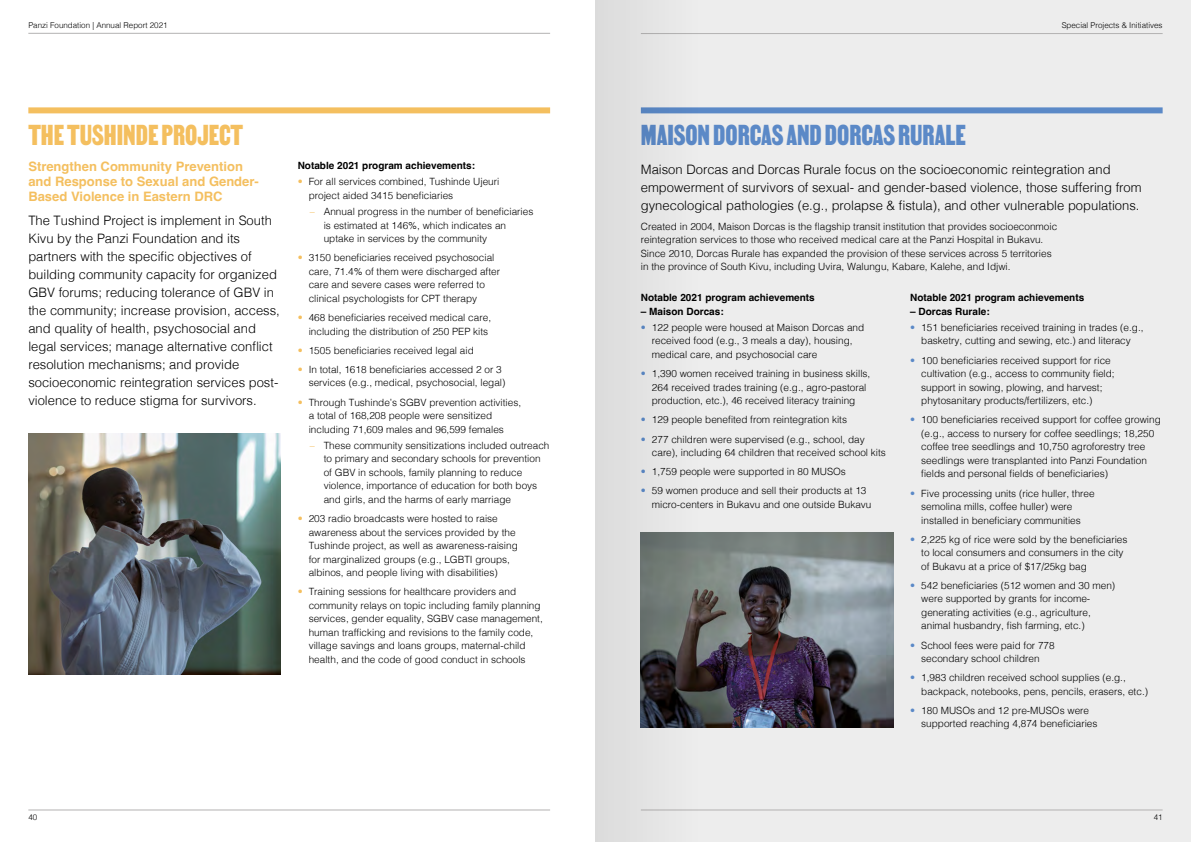
<style>
.page{position:relative;width:1191px;height:842px;background:#fff}
.page>*{position:absolute;margin:0;border:0;box-sizing:border-box;transform-origin:0 0}
.t1{font:34px "MARTIN";color:#5b89c7}
.t2{font:34px "MARTIN";color:#f4bf5f}
.t3{font:300 13px/18px "Helvetica";color:#000}
.t4{font:700 13px/15px "Helvetica";color:#f4bf5f}
.t5{font:300 10px/13.5px "Helvetica";color:#000}
.t6{font:700 10px "Helvetica";color:#000}
.t7{font:300 8px "Helvetica";color:#000}
.s1{color:#f4bf5f}
.s2{color:#5b89c7}
</style>
<div class="page">
<div style="left:595px;top:0;width:596px;height:842px;background:#ededed"></div>
<div style="left:28px;top:107px;width:522px;height:6px;background:#f4bf5f"></div>
<div style="left:641px;top:107px;width:521px;height:6px;background:#5b89c7"></div>
<img style="left:28px;top:434px;width:253px;height:241px">
<img style="left:711px;top:533px;width:182px;height:194px">
<hr style="left:28px;top:33px;width:522px;height:1px;background:#b3b2b2">
<hr style="left:641px;top:33px;width:521px;height:1px;background:#b3b2b2">
<hr style="left:28px;top:810px;width:522px;height:1px;background:#b3b2b2">
<hr style="left:641px;top:810px;width:521px;height:1px;background:#b3b2b2">
<svg style="left:595px;top:0;width:116px;height:842px;fill:#e1e1e1"></svg>
<p class="t7" style="left:28px;top:19px;width:141px">Panzi Foundation | Annual Report 2021</p>
<p class="t7" style="left:1061px;top:19px;width:102px">Special Projects &amp; Initiatives</p>
<h1 class="t2" style="left:28px;top:115px;width:216px">THE TUSHINDE PROJECT</h1>
<h2 class="t4" style="left:28px;top:161px;width:232px">Strengthen Community Prevention and Response to Sexual and Gender-<br>Based Violence in Eastern DRC</h2>
<p class="t3" style="left:28px;top:210px;width:253px">The Tushind Project is implement in South Kivu by the Panzi Foundation and its partners with the specific objectives of building community capacity for organized GBV forums; reducing tolerance of GBV in the community; increase provision, access, and quality of health, psychosocial and legal services; manage alternative conflict resolution mechanisms; and provide socioeconomic reintegration services post&shy;violence to reduce stigma for survivors.</p>
<p class="t6" style="left:298px;top:159px;width:179px">Notable 2021 program achievements:</p>
<p class="t5" style="left:309px;top:174px;width:192px;text-indent:-11px"><span class="s1">•</span> For all services combined, Tushinde Ujeuri project aided 3415 beneficiaries</p>
<p class="t5" style="left:324px;top:204px;width:211px;text-indent:-14px"><span class="s1">–</span> Annual progress in the number of beneficiaries is estimated at 146%, which indicates an uptake in services by the community</p>
<p class="t5" style="left:309px;top:250px;width:193px;text-indent:-11px"><span class="s1">•</span> 3150 beneficiaries received psychosocial care, 71.4% of them were discharged after care and severe cases were referred to clinical psychologists for CPT therapy</p>
<p class="t5" style="left:298px;top:310px;width:195px;text-align:right"><span class="s1">•</span> 468 beneficiaries received medical care, including the distribution of 250 PEP kits</p>
<p class="t5" style="left:298px;top:343px;width:178px"><span class="s1">•</span> 1505 beneficiaries received legal aid</p>
<p class="t5" style="left:309px;top:362px;width:198px;text-indent:-11px"><span class="s1">•</span> In total, 1618 beneficiaries accessed 2 or 3 services (e.g., medical, psychosocial, legal)</p>
<p class="t5" style="left:309px;top:395px;width:214px;text-indent:-11px"><span class="s1">•</span> Through Tushinde’s SGBV prevention activities, a total of 168,208 people were sensitized including 71,609 males and 96,599 females</p>
<p class="t5" style="left:324px;top:438px;width:227px;text-indent:-14px"><span class="s1">–</span> These community sensitizations included outreach to primary and secondary schools for prevention of GBV in schools, family planning to reduce violence, importance of education for both boys and girls, and the harms of early marriage</p>
<p class="t5" style="left:309px;top:511px;width:210px;text-indent:-11px"><span class="s1">•</span> 203 radio broadcasts were hosted to raise awareness about the services provided by the Tushinde project, as well as awareness-raising for marginalized groups (e.g., LGBTI groups, albinos, and people living with disabilities)</p>
<p class="t5" style="left:309px;top:584px;width:235px;text-indent:-11px"><span class="s1">•</span> Training sessions for healthcare providers and community relays on topic including family planning services, gender equality, SGBV case management, human trafficking and revisions to the family code, village savings and loans groups, maternal-child health, and the code of good conduct in schools</p>
<h1 class="t1" style="left:641px;top:115px;width:326px">MAISON DORCAS AND DORCAS RURALE</h1>
<p class="t3" style="left:641px;top:160px;width:502px">Maison Dorcas and Dorcas Rurale focus on the socioeconomic reintegration and empowerment of survivors of sexual- and gender-based violence, those suffering from gynecological pathologies (e.g., prolapse &amp; fistula), and other vulnerable populations.</p>
<p class="t5" style="left:641px;top:219px;width:418px">Created in 2004, Maison Dorcas is the flagship transit institution that provides socioeconmoic reintegration services to those who received medical care at the Panzi Hospital in Bukavu.<br>Since 2010, Dorcas Rurale has expanded the provision of these services across 5 territories in the province of South Kivu, including Uvira, Walungu, Kabare, Kalehe, and Idjwi.</p>
<p class="t6" style="left:641px;top:292px;width:175px">Notable 2021 program achievements</p>
<p class="t6" style="left:641px;top:305px;width:84px">– Maison Dorcas:</p>
<p class="t5" style="left:652px;top:320px;width:214px;text-indent:-11px"><span class="s2">•</span> 122 people were housed at Maison Dorcas and received food (e.g., 3 meals a day), housing, medical care, and psychosocial care</p>
<p class="t5" style="left:652px;top:366px;width:220px;text-indent:-11px"><span class="s2">•</span> 1,390 women received training in business skills,<br>264 received trades training (e.g., agro-pastoral production, etc.), 46 received literacy training</p>
<p class="t5" style="left:641px;top:412px;width:208px"><span class="s2">•</span> 129 people benefited from reintegration kits</p>
<p class="t5" style="left:652px;top:431px;width:235px;text-indent:-11px"><span class="s2">•</span> 277 children were supervised (e.g., school, day care), including 64 children that received school kits</p>
<p class="t5" style="left:641px;top:464px;width:206px"><span class="s2">•</span> 1,759 people were supported in 80 MUSOs</p>
<p class="t5" style="left:652px;top:483px;width:221px;text-indent:-11px"><span class="s2">•</span> 59 women produce and sell their products at 13 micro-centers in Bukavu and one outside Bukavu</p>
<p class="t6" style="left:910px;top:292px;width:175px">Notable 2021 program achievements</p>
<p class="t6" style="left:910px;top:305px;width:81px">– Dorcas Rurale:</p>
<p class="t5" style="left:910px;top:320px;width:235px;text-align:center"><span class="s2">•</span> 151 beneficiaries received training in trades (e.g., basketry, cutting and sewing, etc.) and literacy</p>
<p class="t5" style="left:921px;top:353px;width:195px;text-indent:-11px"><span class="s2">•</span> 100 beneficiaries received support for rice cultivation (e.g., access to community field; support in sowing, plowing, and harvest; phytosanitary products/fertilizers, etc.)</p>
<p class="t5" style="left:921px;top:412px;width:241px;text-indent:-11px"><span class="s2">•</span> 100 beneficiaries received support for coffee growing (e.g., access to nursery for coffee seedlings; 18,250 coffee tree seedlings and 10,750 agroforestry tree seedlings were transplanted into Panzi Foundation fields and personal fields of beneficiaries)</p>
<p class="t5" style="left:921px;top:485px;width:175px;text-indent:-11px"><span class="s2">•</span> Five processing units (rice huller, three semolina mills, coffee huller) were installed in beneficiary communities</p>
<p class="t5" style="left:921px;top:532px;width:208px;text-indent:-11px"><span class="s2">•</span> 2,225 kg of rice were sold by the beneficiaries to local consumers and consumers in the city of Bukavu at a price of $17/25kg bag</p>
<p class="t5" style="left:921px;top:578px;width:195px;text-indent:-11px"><span class="s2">•</span> 542 beneficiaries (512 women and 30 men) were supported by grants for income&shy;generating activities (e.g., agriculture, animal husbandry, fish farming, etc.)</p>
<p class="t5" style="left:910px;top:637px;width:146px;text-align:center"><span class="s2">•</span> School fees were paid for 778 secondary school children</p>
<p class="t5" style="left:921px;top:670px;width:228px;text-indent:-11px"><span class="s2">•</span> 1,983 children received school supplies (e.g., backpack, notebooks, pens, pencils, erasers, etc.)</p>
<p class="t5" style="left:921px;top:703px;width:178px;text-indent:-11px"><span class="s2">•</span> 180 MUSOs and 12 pre-MUSOs were supported reaching 4,874 beneficiaries</p>
<p class="t7" style="left:28px;top:810px;width:10px">40</p>
<p class="t7" style="left:1153px;top:810px;width:10px">41</p>
</div>
